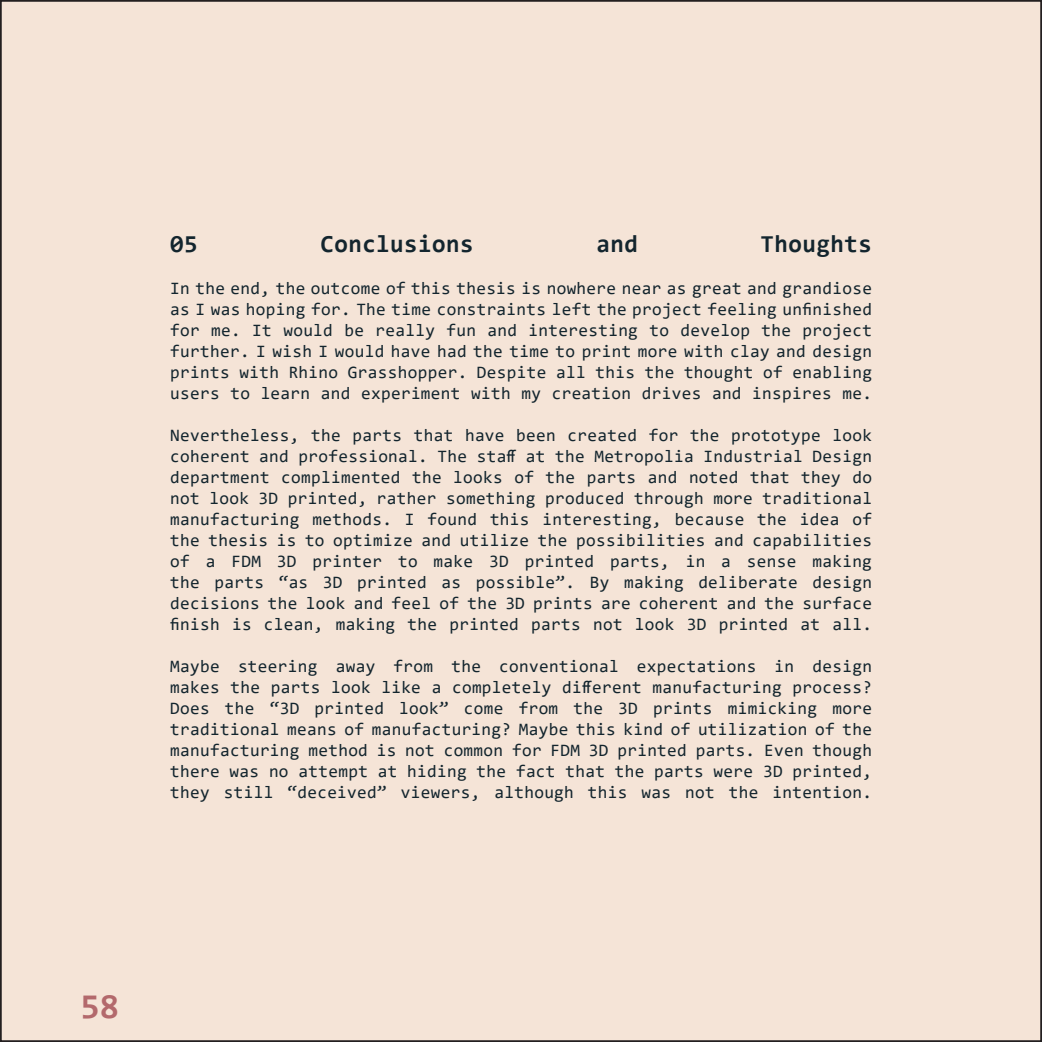
<style>
.page{position:relative;width:1042px;height:1042px;background:#fff}
.page>*{position:absolute;margin:0;border:0;box-sizing:border-box;transform-origin:0 0}
.Title_Page{font:700 35px "Consolas";color:#b3696c}
.Lower_Title{font:700 24.5px "Consolas";letter-spacing:.02em;color:#13252e}
.t1{font:17.5px/21px "Consolas";letter-spacing:.02em;color:#13252e;text-align:justify}
</style>
<div class="page">
<div style="left:1px;top:1px;width:1040px;height:1040px;background:#f5e4d7"></div>
<p class="Lower_Title" style="left:170px;top:228px;width:29px">05</p>
<p class="Lower_Title" style="left:320px;top:228px;width:155px">Conclusions</p>
<p class="Lower_Title" style="left:596px;top:228px;width:43px">and</p>
<p class="Lower_Title" style="left:760px;top:228px;width:113px">Thoughts</p>
<p class="t1" style="left:170px;top:277px;width:703px">In the end, the outcome of this thesis is nowhere near as great and grandiose as I was hoping for. The time constraints left the project feeling unfinished for me. It would be really fun and interesting to develop the project further. I wish I would have had the time to print more with clay and design prints with Rhino Grasshopper. Despite all this the thought of enabling users to learn and experiment with my creation drives and inspires me.</p>
<p class="t1" style="left:170px;top:424px;width:703px">Nevertheless, the parts that have been created for the prototype look coherent and professional. The staff at the Metropolia Industrial Design department complimented the looks of the parts and noted that they do not look 3D printed, rather something produced through more traditional manufacturing methods. I found this interesting, because the idea of the thesis is to optimize and utilize the possibilities and capabilities of a FDM 3D printer to make 3D printed parts, in a sense making the parts “as 3D printed as possible”. By making deliberate design decisions the look and feel of the 3D prints are coherent and the surface finish is clean, making the printed parts not look 3D printed at all.</p>
<p class="t1" style="left:170px;top:655px;width:703px">Maybe steering away from the conventional expectations in design makes the parts look like a completely different manufacturing process?<br>Does the “3D printed look” come from the 3D prints mimicking more traditional means of manufacturing? Maybe this kind of utilization of the manufacturing method is not common for FDM 3D printed parts. Even though there was no attempt at hiding the fact that the parts were 3D printed, they still “deceived” viewers, although this was not the intention.</p>
<p class="Title_Page" style="left:81px;top:984px;width:40px">58</p>
</div>
